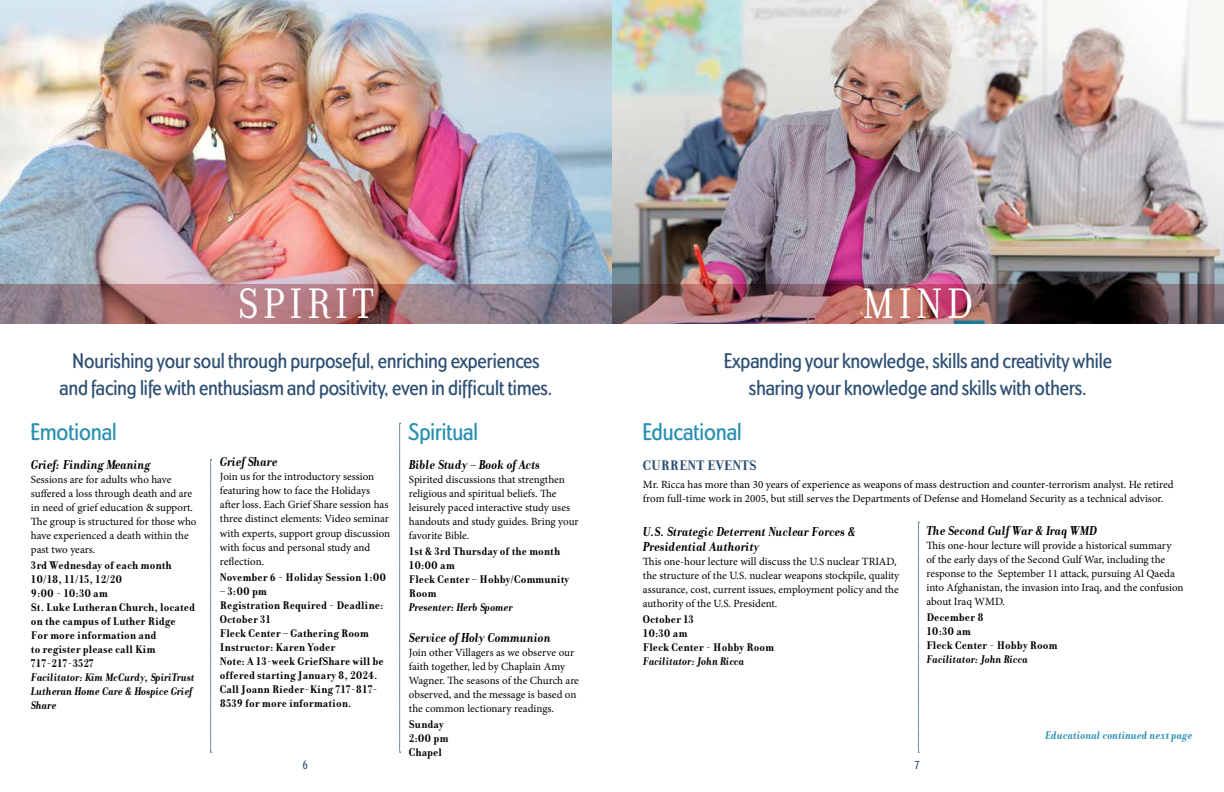
<style>
.page{position:relative;width:1224px;height:792px;background:#fff}
.page>*{position:absolute;margin:0;border:0;box-sizing:border-box;transform-origin:0 0}
.t1{font:46px "Donatora";letter-spacing:.08em;color:#fff}
.t2{font:500 condensed 25px "Dundee";color:#2890b0}
.t3{font:500 condensed 22px/27px "Dundee";color:#2c4e73;text-align:center}
.t4{font:700 15px "Donatora";color:#2c4e73}
.t5{font:italic 700 14px/15px "Donatora";color:#000}
.t6{font:700 12px/14px "Donatora";color:#000}
.t7{font:italic 700 12px/14px "Donatora";color:#000}
.t8{font:italic 700 12px "Donatora";color:#2890b0}
.t9{font:500 condensed 12px "Dundee";color:#2c4e73}
.t10{font:11px/14px "Minion Pro";color:#000}
</style>
<div class="page">
<svg style="left:210px;top:459px;width:2px;height:294px"></svg>
<svg style="left:399px;top:423px;width:2px;height:330px"></svg>
<img style="left:0;top:0;width:1224px;height:284px">
<svg style="left:0;top:284px;width:612px;height:40px;background:#9d7981"></svg>
<img style="left:612px;top:284px;width:612px;height:40px">
<svg style="left:918px;top:522px;width:1px;height:231px"></svg>
<h1 class="t1" style="left:238px;top:278px;width:137px">SPIRIT</h1>
<h3 class="t3" style="left:60px;top:347px;width:495px">Nourishing your soul through purposeful, enriching experiences and facing life with enthusiasm and positivity, even in difficult times.</h3>
<h1 class="t1" style="left:863px;top:278px;width:112px">MIND</h1>
<h3 class="t3" style="left:724px;top:347px;width:390px">Expanding your knowledge, skills and creativity while sharing your knowledge and skills with others.</h3>
<h2 class="t2" style="left:31px;top:417px;width:87px">Emotional</h2>
<p class="t5" style="left:31px;top:457px;width:121px">Grief: Finding Meaning</p>
<p class="t10" style="left:31px;top:472px;width:167px">Sessions are for adults who have suffered a loss through death and are in need of grief education &amp; support.<br>The group is structured for those who have experienced a death within the past two years.</p>
<p class="t6" style="left:31px;top:558px;width:166px">3rd Wednesday of each month<br>10/18, 11/15, 12/20<br>9:00 - 10:30 am<br>St. Luke Lutheran Church, located on the campus of Luther Ridge<br>For more information and<br>to register please call Kim<br>717-217-3527</p>
<p class="t7" style="left:31px;top:670px;width:165px">Facilitator: Kim McCurdy, SpiriTrust<br>Lutheran Home Care &amp; Hospice Grief<br>Share</p>
<h2 class="t2" style="left:409px;top:417px;width:71px">Spiritual</h2>
<p class="t5" style="left:409px;top:457px;width:133px">Bible Study – Book of Acts</p>
<p class="t10" style="left:409px;top:472px;width:171px">Spirited discussions that strengthen religious and spiritual beliefs. The leisurely paced interactive study uses handouts and study guides. Bring your favorite Bible.</p>
<p class="t6" style="left:409px;top:544px;width:162px">1st &amp; 3rd Thursday of the month<br>10:00 am<br>Fleck Center – Hobby/Community<br>Room</p>
<p class="t7" style="left:409px;top:600px;width:105px">Presenter: Herb Spomer</p>
<p class="t5" style="left:409px;top:630px;width:143px">Service of Holy Communion</p>
<p class="t10" style="left:409px;top:646px;width:172px">Join other Villagers as we observe our faith together, led by Chaplain Amy Wagner. The seasons of the Church are observed, and the message is based on the common lectionary readings.</p>
<p class="t6" style="left:409px;top:718px;width:41px">Sunday<br>2:00 pm<br>Chapel</p>
<h2 class="t2" style="left:643px;top:417px;width:100px">Educational</h2>
<h3 class="t4" style="left:643px;top:457px;width:115px">CURRENT EVENTS</h3>
<p class="t10" style="left:643px;top:478px;width:532px">Mr. Ricca has more than 30 years of experience as weapons of mass destruction and counter-terrorism analyst. He retired from full-time work in 2005, but still serves the Departments of Defense and Homeland Security as a technical advisor.</p>
<p class="t5" style="left:643px;top:524px;width:214px">U.S. Strategic Deterrent Nuclear Forces &amp;<br>Presidential Authority</p>
<p class="t10" style="left:643px;top:554px;width:258px">This one-hour lecture will discuss the U.S nuclear TRIAD, the structure of the U.S. nuclear weapons stockpile, quality assurance, cost, current issues, employment policy and the authority of the U.S. President.</p>
<p class="t6" style="left:643px;top:612px;width:133px">October 13<br>10:30 am<br>Fleck Center - Hobby Room</p>
<p class="t7" style="left:643px;top:654px;width:103px">Facilitator: John Ricca</p>
<p class="t5" style="left:220px;top:455px;width:59px">Grief Share</p>
<p class="t10" style="left:220px;top:470px;width:172px">Join us for the introductory session featuring how to face the Holidays after loss. Each Grief Share session has three distinct elements: Video seminar with experts, support group discussion with focus and personal study and reflection.</p>
<p class="t6" style="left:220px;top:570px;width:168px">November 6 - Holiday Session 1:00</p>
<p class="t6" style="left:220px;top:584px;width:165px">– 3:00 pm<br>Registration Required - Deadline:<br>October 31<br>Fleck Center – Gathering Room<br>Instructor: Karen Yoder<br>Note: A 13-week GriefShare will be offered starting January 8, 2024.<br>Call Joann Rieder-King 717-817-<br>8539 for more information.</p>
<p class="t5" style="left:926px;top:523px;width:172px">The Second Gulf War &amp; Iraq WMD</p>
<p class="t10" style="left:926px;top:538px;width:259px">This one-hour lecture will provide a historical summary<br>of the early days of the Second Gulf War, including the response to the September 11 attack, pursuing Al Qaeda into Afghanistan, the invasion into Iraq, and the confusion about Iraq WMD.</p>
<p class="t6" style="left:926px;top:610px;width:133px">December 8<br>10:30 am<br>Fleck Center - Hobby Room</p>
<p class="t7" style="left:926px;top:652px;width:103px">Facilitator: John Ricca</p>
<p class="t8" style="left:1045px;top:728px;width:149px">Educational continued next page</p>
<p class="t9" style="left:303px;top:758px;width:7px">6</p>
<p class="t9" style="left:915px;top:758px;width:7px">7</p>
</div>
